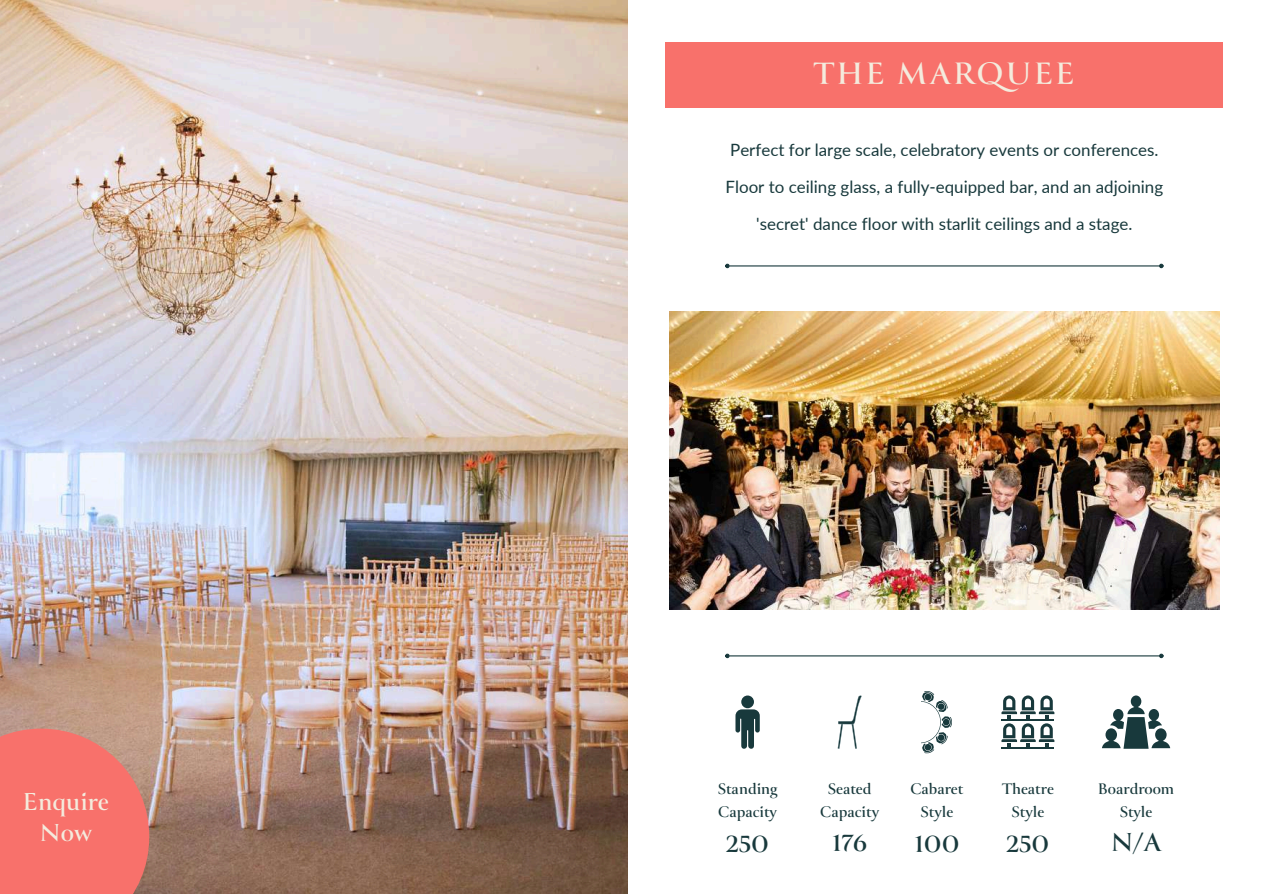
<style>
.page{position:relative;width:1263px;height:894px;background:#fff}
.page>*{position:absolute;margin:0;border:0;box-sizing:border-box;transform-origin:0 0}
.t1{font:700 34.05px "Canto Pen";letter-spacing:.06em;color:#f4ebdd}
.t2{font:700 28.65px "Canto Pen";color:#18393c}
.t3{font:700 27px/30.3px "Canto Pen";color:#f4ebdd;text-align:center}
.t4{font:16.95px/37.2px "Lato";color:#18393c;text-align:center}
.t5{font:700 16.8px/23px "Canto Pen";color:#18393c;text-align:center}
</style>
<div class="page">
<img style="left:0;top:0;width:627px;height:893px">
<div style="left:665px;top:43px;width:558px;height:65px;background:#f8716b"></div>
<img style="left:669px;top:312px;width:550px;height:297px">
<hr style="left:729px;top:655px;width:430px;height:1px;background:#18393c">
<svg style="left:725px;top:653px;width:5px;height:5px"></svg>
<svg style="left:1159px;top:653px;width:4px;height:5px"></svg>
<hr style="left:729px;top:265px;width:430px;height:1px;background:#18393c">
<svg style="left:725px;top:263px;width:5px;height:5px"></svg>
<svg style="left:1159px;top:263px;width:4px;height:5px"></svg>
<div style="left:0;top:728px;width:149px;height:165px;background:#f8716b"></div>
<svg style="left:735px;top:695px;width:25px;height:53px"></svg>
<svg style="left:838px;top:695px;width:23px;height:53px"></svg>
<svg style="left:1102px;top:695px;width:68px;height:53px"></svg>
<svg style="left:922px;top:691px;width:30px;height:62px"></svg>
<hr style="left:1001px;top:746px;width:53px;height:2px;background:#18393c">
<svg style="left:1001px;top:695px;width:53px;height:52px"></svg>
<h3 class="t3" style="left:23px;top:787px;width:88px">Enquire<br>Now</h3>
<h1 class="t1" style="left:814px;top:56px;width:262px">THE MARQUEE</h1>
<p class="t4" style="left:725px;top:130px;width:439px">Perfect for large scale, celebratory events or conferences.<br>Floor to ceiling glass, a fully-equipped bar, and an adjoining 'secret' dance floor with starlit ceilings and a stage.</p>
<p class="t5" style="left:718px;top:778px;width:61px;text-align:left">Standing<br>Capacity</p>
<h2 class="t2" style="left:726px;top:828px;width:44px">250</h2>
<p class="t5" style="left:820px;top:777px;width:60px">Seated<br>Capacity</p>
<h2 class="t2" style="left:832px;top:827px;width:37px">176</h2>
<p class="t5" style="left:910px;top:777px;width:54px">Cabaret<br>Style</p>
<h2 class="t2" style="left:914px;top:828px;width:47px">100</h2>
<p class="t5" style="left:1002px;top:777px;width:53px">Theatre<br>Style</p>
<h2 class="t2" style="left:1007px;top:827px;width:44px">250</h2>
<p class="t5" style="left:1098px;top:778px;width:78px;line-height:22.5px">Boardroom<br>Style</p>
<h2 class="t2" style="left:1111px;top:826px;width:52px">N/A</h2>
</div>
